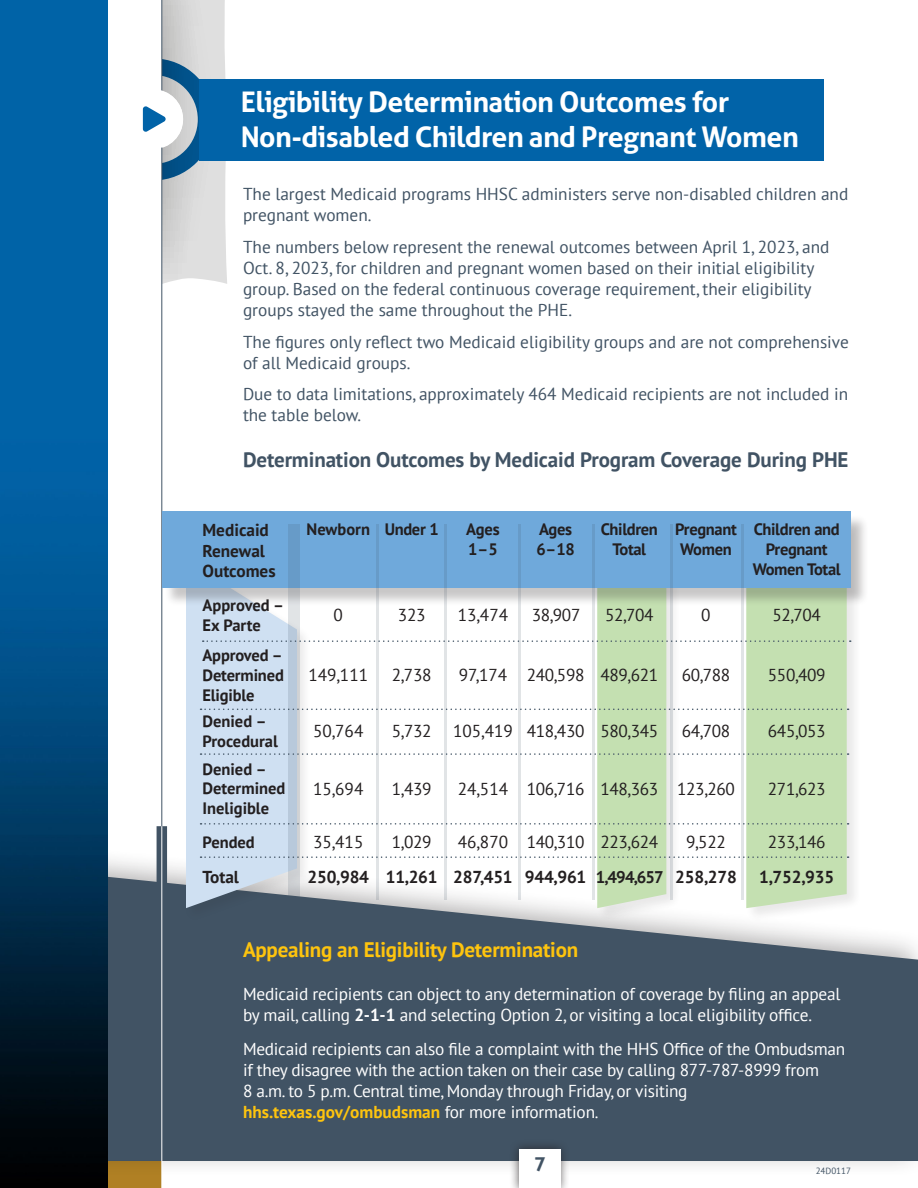
<style>
.page{position:relative;width:918px;height:1188px;background:#fff}
.page>*{position:absolute;margin:0;border:0;box-sizing:border-box;transform-origin:0 0}
.t1{font:700 28.5px/34.2px "Aller";letter-spacing:-.02em;color:#fff}
.NormalGray{font:700 21px "PT Sans";letter-spacing:-.005em;color:#415364}
.NormalGray-2{font:700 21px "PT Sans";letter-spacing:-.01em;color:#fec40e}
.t2{font:700 19.5px "Aller";color:#415364}
.NormalGray-3{font:17.25px/21px "PT Sans";color:#415364}
.NormalWhite{font:17.25px/21px "PT Sans";letter-spacing:-.015em;color:#fff}
.t3{font:17.25px "PT Sans";letter-spacing:-.02em;color:#231f20}
.t4{font:700 17.25px/20.7px "PT Sans";letter-spacing:-.01em;color:#231f20}
.t5{font:700 16.8px "PT Sans";letter-spacing:-.05em;color:#231f20}
.t6{font:700 16.5px/19.8px "PT Sans";letter-spacing:-.01em;color:#231f20}
.t7{font:9px "PT Sans";color:#415364}
.s1{font-weight:700}
.s2{font-weight:700;color:#fec40e}
</style>
<div class="page">
<div style="left:107px;top:1160px;width:55px;height:28px;background:#b08024"></div>
<div style="left:39px;top:844px;width:879px;height:333px;background:#231f20;opacity:.34"></div>
<div style="left:107px;top:873px;width:811px;height:288px;background:#415364"></div>
<img style="left:0;top:0;width:107px;height:1188px">
<hr style="left:162px;top:0;width:1px;height:1147px;background:#415364">
<svg style="left:143px;top:0;width:84px;height:284px"></svg>
<div style="left:199px;top:79px;width:625px;height:81px;background:#0163a8"></div>
<div style="left:157px;top:961px;width:10px;height:69px;background:#415364"></div>
<div style="left:157px;top:826px;width:10px;height:69px;background:#415364"></div>
<hr style="left:161px;top:826px;width:1px;height:362px;background:#fff">
<div style="left:510px;top:1139px;width:60px;height:49px;background:#231f20;opacity:.75"></div>
<div style="left:519px;top:1149px;width:42px;height:39px;background:#fff"></div>
<div style="left:596px;top:516px;width:86px;height:406px;background:#231f20;opacity:.1"></div>
<div style="left:745px;top:520px;width:117px;height:403px;background:#fafafa"></div>
<div style="left:184px;top:560px;width:128px;height:362px;background:#231f20;opacity:.1"></div>
<div style="left:164px;top:514px;width:705px;height:93px;background:#231f20;opacity:.25"></div>
<div style="left:162px;top:512px;width:688px;height:76px;background:#6fa9db"></div>
<svg style="left:186px;top:517px;width:665px;height:391px"></svg>
<h2 class="t1" style="left:241px;top:85px;width:559px">Eligibility Determination Outcomes for<br>Non-disabled Children and Pregnant Women</h2>
<p class="NormalGray-3" style="left:243px;top:183px;width:607px">The largest Medicaid programs HHSC administers serve non-disabled children and pregnant women.</p>
<p class="NormalGray-3" style="left:243px;top:236px;width:588px">The numbers below represent the renewal outcomes between April 1, 2023, and Oct. 8, 2023, for children and pregnant women based on their initial eligibility group. Based on the federal continuous coverage requirement, their eligibility groups stayed the same throughout the PHE.</p>
<p class="NormalGray-3" style="left:243px;top:331px;width:607px">The figures only reflect two Medicaid eligibility groups and are not comprehensive of all Medicaid groups.</p>
<p class="NormalGray-3" style="left:243px;top:383px;width:607px">Due to data limitations, approximately 464 Medicaid recipients are not included in the table below.</p>
<p class="NormalGray" style="left:243px;top:446px;width:607px">Determination Outcomes by Medicaid Program Coverage During PHE</p>
<p class="t4" style="left:202px;top:519px;width:75px">Medicaid<br>Renewal<br>Outcomes</p>
<p class="t6" style="left:307px;top:519px;width:65px">Newborn</p>
<p class="t6" style="left:385px;top:519px;width:55px">Under 1</p>
<p class="t6" style="left:466px;top:519px;width:35px">Ages<br>1–5</p>
<p class="t6" style="left:536px;top:519px;width:40px">Ages<br>6–18</p>
<p class="t6" style="left:601px;top:519px;width:59px;text-align:center">Children<br>Total</p>
<p class="t6" style="left:675px;top:519px;width:63px;text-align:center">Pregnant<br>Women</p>
<p class="t6" style="left:753px;top:519px;width:90px;text-align:center">Children and<br>Pregnant<br>Women Total</p>
<p class="t6" style="left:203px;top:595px;width:83px">Approved –<br>Ex Parte</p>
<p class="t3" style="left:334px;top:604px;width:11px">0</p>
<p class="t3" style="left:398px;top:604px;width:29px">323</p>
<p class="t3" style="left:458px;top:604px;width:52px">13,474</p>
<p class="t3" style="left:532px;top:604px;width:50px">38,907</p>
<p class="t3" style="left:605px;top:604px;width:50px">52,704</p>
<p class="t3" style="left:701px;top:604px;width:11px">0</p>
<p class="t3" style="left:772px;top:604px;width:50px">52,704</p>
<p class="t6" style="left:202px;top:645px;width:83px;text-align:justify">Approved – Determined Eligible</p>
<p class="t3" style="left:308px;top:664px;width:61px">149,111</p>
<p class="t3" style="left:392px;top:664px;width:41px">2,738</p>
<p class="t3" style="left:459px;top:664px;width:50px">97,174</p>
<p class="t3" style="left:527px;top:664px;width:59px">240,598</p>
<p class="t3" style="left:600px;top:664px;width:59px">489,621</p>
<p class="t3" style="left:682px;top:664px;width:50px">60,788</p>
<p class="t3" style="left:768px;top:664px;width:59px">550,409</p>
<p class="t6" style="left:202px;top:711px;width:77px">Denied –<br>Procedural</p>
<p class="t3" style="left:313px;top:720px;width:52px">50,764</p>
<p class="t3" style="left:392px;top:720px;width:41px">5,732</p>
<p class="t3" style="left:453px;top:720px;width:61px">105,419</p>
<p class="t3" style="left:527px;top:720px;width:59px">418,430</p>
<p class="t3" style="left:600px;top:720px;width:59px">580,345</p>
<p class="t3" style="left:682px;top:720px;width:50px">64,708</p>
<p class="t3" style="left:768px;top:720px;width:59px">645,053</p>
<p class="t6" style="left:202px;top:758px;width:84px">Denied –<br>Determined<br>Ineligible</p>
<p class="t3" style="left:313px;top:777px;width:52px">15,694</p>
<p class="t3" style="left:392px;top:777px;width:41px">1,439</p>
<p class="t3" style="left:458px;top:777px;width:52px">24,514</p>
<p class="t3" style="left:527px;top:777px;width:59px">106,716</p>
<p class="t3" style="left:600px;top:777px;width:59px">148,363</p>
<p class="t3" style="left:677px;top:777px;width:59px">123,260</p>
<p class="t3" style="left:768px;top:777px;width:59px">271,623</p>
<p class="t6" style="left:202px;top:832px;width:54px">Pended</p>
<p class="t3" style="left:313px;top:831px;width:52px">35,415</p>
<p class="t3" style="left:392px;top:831px;width:41px">1,029</p>
<p class="t3" style="left:458px;top:831px;width:52px">46,870</p>
<p class="t3" style="left:527px;top:831px;width:59px">140,310</p>
<p class="t3" style="left:600px;top:831px;width:59px">223,624</p>
<p class="t3" style="left:686px;top:831px;width:41px">9,522</p>
<p class="t3" style="left:768px;top:831px;width:59px">233,146</p>
<p class="t4" style="left:203px;top:866px;width:38px">Total</p>
<p class="t4" style="left:307px;top:866px;width:63px">250,984</p>
<p class="t4" style="left:386px;top:866px;width:53px">11,261</p>
<p class="t4" style="left:453px;top:866px;width:61px">287,451</p>
<p class="t4" style="left:525px;top:866px;width:63px">944,961</p>
<p class="t5" style="left:596px;top:866px;width:69px">1,494,657</p>
<p class="t4" style="left:675px;top:866px;width:63px">258,278</p>
<p class="t4" style="left:759px;top:866px;width:76px">1,752,935</p>
<p class="NormalGray-2" style="left:243px;top:935px;width:337px">Appealing an Eligibility Determination</p>
<p class="NormalWhite" style="left:243px;top:983px;width:599px">Medicaid recipients can object to any determination of coverage by filing an appeal by mail, calling <span class="s1">2-1-1</span> and selecting Option 2, or visiting a local eligibility office.</p>
<p class="NormalWhite" style="left:243px;top:1038px;width:604px">Medicaid recipients can also file a complaint with the HHS Office of the Ombudsman if they disagree with the action taken on their case by calling 877-787-8999 from<br>8 a.m. to 5 p.m. Central time, Monday through Friday, or visiting <span class="s2">hhs.texas.gov/ombudsman</span> for more information.</p>
<p class="t2" style="left:534px;top:1152px;width:13px">7</p>
<p class="t7" style="left:816px;top:1165px;width:37px">24D0117</p>
</div>
